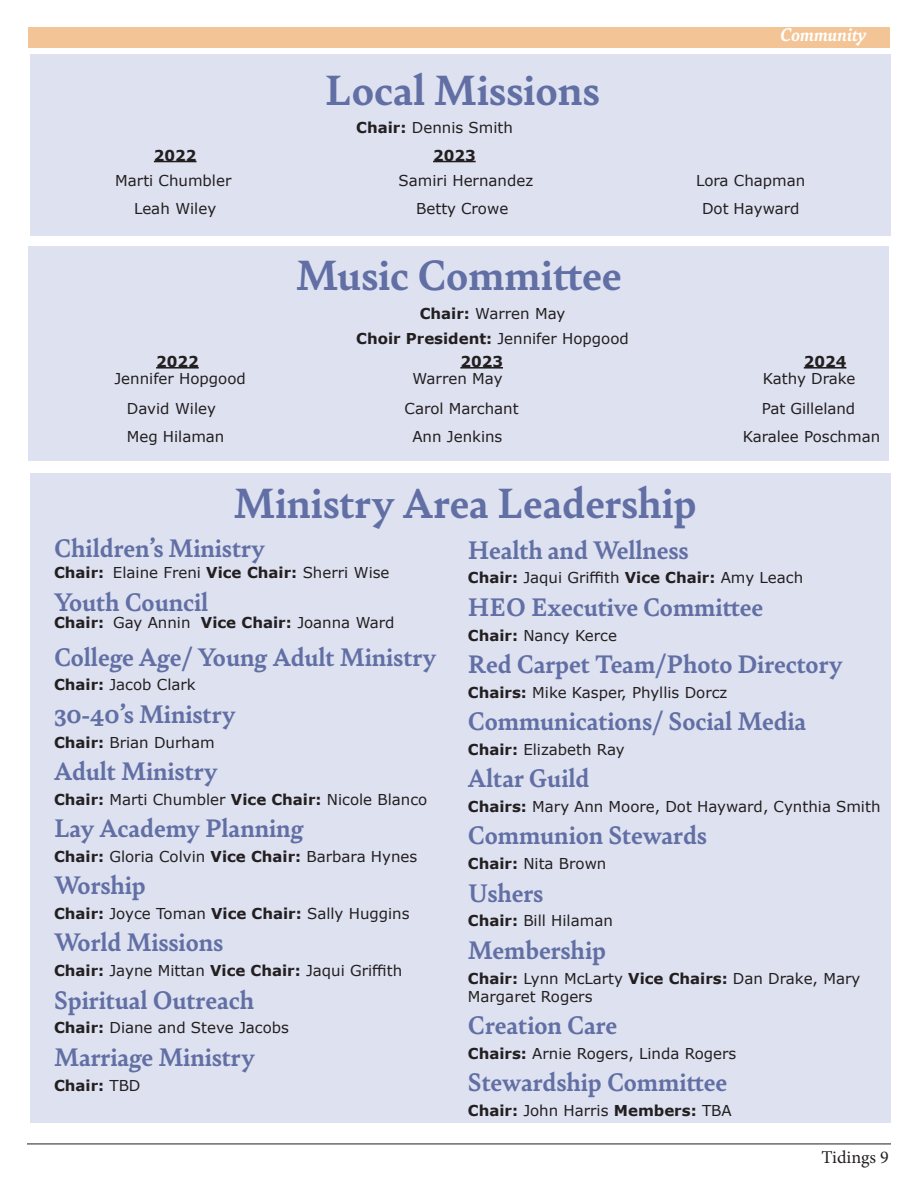
<style>
.page{position:relative;width:918px;height:1188px;background:#fff}
.page>*{position:absolute;margin:0;border:0;box-sizing:border-box;transform-origin:0 0}
.Article_Heading{font:700 45px "Bely";color:#616fa4}
.Article_Heading-2{font:700 27px "Bely";color:#616fa4}
.t1{font:italic 700 19.5px "Bely";color:#fff}
.t2{font:18px "Minion Pro";color:#231f20}
.Table_Paragraph{font:15px/18px "Verdana";color:#231f20}
.Table_Paragraph-2{font:700 15px "Verdana";color:#231f20}
.s1{font-weight:700}
.s2{font-weight:400}
</style>
<div class="page">
<hr style="left:27px;top:1144px;width:864px;height:1px;background:#231f20">
<div style="left:31px;top:473px;width:860px;height:650px;background:#dde1f0"></div>
<div style="left:28px;top:27px;width:862px;height:21px;background:#f3c596"></div>
<div style="left:29px;top:246px;width:860px;height:215px;background:#dde1f0"></div>
<hr style="left:156px;top:367px;width:43px;height:2px;background:#231f20">
<hr style="left:460px;top:367px;width:43px;height:2px;background:#231f20">
<hr style="left:804px;top:367px;width:42px;height:2px;background:#231f20">
<div style="left:31px;top:54px;width:860px;height:181px;background:#dde1f0"></div>
<hr style="left:154px;top:161px;width:43px;height:1px;background:#231f20">
<hr style="left:433px;top:161px;width:43px;height:1px;background:#231f20">
<p class="Article_Heading" style="left:325px;top:58px;width:276px">Local Missions</p>
<p class="Table_Paragraph" style="left:356px;top:118px;width:158px"><span class="s1">Chair:</span> Dennis Smith</p>
<h3 class="t1" style="left:780px;top:21px;width:88px">Community</h3>
<p class="Table_Paragraph-2" style="left:154px;top:144px;width:44px">2022</p>
<p class="Table_Paragraph" style="left:115px;top:172px;width:118px">Marti Chumbler</p>
<p class="Table_Paragraph" style="left:399px;top:172px;width:136px">Samiri Hernandez</p>
<p class="Table_Paragraph" style="left:696px;top:172px;width:111px">Lora Chapman</p>
<p class="Table_Paragraph" style="left:134px;top:199px;width:84px">Leah Wiley</p>
<p class="Table_Paragraph" style="left:416px;top:199px;width:94px">Betty Crowe</p>
<p class="Table_Paragraph" style="left:702px;top:199px;width:99px">Dot Hayward</p>
<p class="Table_Paragraph-2" style="left:433px;top:144px;width:44px">2023</p>
<p class="Article_Heading" style="left:296px;top:244px;width:327px">Music Committee</p>
<p class="Table_Paragraph" style="left:420px;top:305px;width:147px"><span class="s1">Chair:</span> Warren May</p>
<p class="Table_Paragraph-2" style="left:356px;top:328px;width:274px">Choir President: <span class="s2">Jennifer Hopgood</span></p>
<p class="Table_Paragraph-2" style="left:156px;top:351px;width:44px">2022</p>
<p class="Table_Paragraph-2" style="left:460px;top:351px;width:44px">2023</p>
<p class="Table_Paragraph-2" style="left:804px;top:351px;width:44px">2024</p>
<p class="Table_Paragraph" style="left:114px;top:370px;width:133px">Jennifer Hopgood</p>
<p class="Table_Paragraph" style="left:413px;top:370px;width:92px">Warren May</p>
<p class="Table_Paragraph" style="left:763px;top:370px;width:94px">Kathy Drake</p>
<p class="Table_Paragraph" style="left:127px;top:399px;width:91px">David Wiley</p>
<p class="Table_Paragraph" style="left:405px;top:399px;width:116px">Carol Marchant</p>
<p class="Table_Paragraph" style="left:762px;top:399px;width:95px">Pat Gilleland</p>
<p class="Table_Paragraph" style="left:127px;top:427px;width:99px">Meg Hilaman</p>
<p class="Table_Paragraph" style="left:412px;top:427px;width:92px">Ann Jenkins</p>
<p class="Table_Paragraph" style="left:743px;top:427px;width:139px">Karalee Poschman</p>
<p class="Article_Heading" style="left:234px;top:471px;width:465px">Ministry Area Leadership</p>
<p class="Article_Heading-2" style="left:468px;top:531px;width:222px">Health and Wellness</p>
<p class="Table_Paragraph" style="left:468px;top:569px;width:337px"><span class="s1">Chair:</span> Jaqui Griffith <span class="s1">Vice Chair:</span> Amy Leach</p>
<p class="Article_Heading-2" style="left:468px;top:588px;width:297px">HEO Executive Committee</p>
<p class="Table_Paragraph" style="left:468px;top:626px;width:151px"><span class="s1">Chair:</span> Nancy Kerce</p>
<p class="Article_Heading-2" style="left:468px;top:645px;width:376px">Red Carpet Team/Photo Directory</p>
<p class="Table_Paragraph" style="left:468px;top:683px;width:261px"><span class="s1">Chairs:</span> Mike Kasper, Phyllis Dorcz</p>
<p class="Article_Heading-2" style="left:468px;top:702px;width:340px">Communications/ Social Media</p>
<p class="Table_Paragraph" style="left:468px;top:740px;width:158px"><span class="s1">Chair:</span> Elizabeth Ray</p>
<p class="Article_Heading-2" style="left:468px;top:759px;width:123px">Altar Guild</p>
<p class="Table_Paragraph" style="left:468px;top:797px;width:414px"><span class="s1">Chairs:</span> Mary Ann Moore, Dot Hayward, Cynthia Smith</p>
<p class="Article_Heading-2" style="left:468px;top:816px;width:241px">Communion Stewards</p>
<p class="Table_Paragraph" style="left:468px;top:855px;width:140px"><span class="s1">Chair:</span> Nita Brown</p>
<p class="Article_Heading-2" style="left:468px;top:874px;width:77px">Ushers</p>
<p class="Table_Paragraph" style="left:468px;top:912px;width:146px"><span class="s1">Chair:</span> Bill Hilaman</p>
<p class="Article_Heading-2" style="left:468px;top:931px;width:140px">Membership</p>
<p class="Table_Paragraph" style="left:468px;top:969px;width:394px"><span class="s1">Chair:</span> Lynn McLarty <span class="s1">Vice Chairs:</span> Dan Drake, Mary<br>Margaret Rogers</p>
<p class="Article_Heading-2" style="left:468px;top:1006px;width:151px">Creation Care</p>
<p class="Table_Paragraph" style="left:468px;top:1044px;width:270px"><span class="s1">Chairs:</span> Arnie Rogers, Linda Rogers</p>
<p class="Article_Heading-2" style="left:468px;top:1063px;width:261px">Stewardship Committee</p>
<p class="Table_Paragraph-2" style="left:468px;top:1100px;width:265px">Chair: <span class="s2">John Harris</span> Members: <span class="s2">TBA</span></p>
<p class="Article_Heading-2" style="left:54px;top:529px;width:213px">Children’s Ministry</p>
<p class="Table_Paragraph" style="left:54px;top:564px;width:337px"><span class="s1">Chair:</span> Elaine Freni <span class="s1">Vice Chair:</span> Sherri Wise</p>
<p class="Article_Heading-2" style="left:54px;top:583px;width:156px">Youth Council</p>
<p class="Table_Paragraph" style="left:54px;top:614px;width:138px"><span class="s1">Chair:</span> Gay Annin</p>
<p class="Table_Paragraph-2" style="left:201px;top:612px;width:195px">Vice Chair: <span class="s2">Joanna Ward</span></p>
<p class="Article_Heading-2" style="left:54px;top:638px;width:384px">College Age/ Young Adult Ministry</p>
<p class="Table_Paragraph" style="left:54px;top:676px;width:143px"><span class="s1">Chair:</span> Jacob Clark</p>
<p class="Article_Heading-2" style="left:54px;top:695px;width:183px">30-40’s Ministry</p>
<p class="Table_Paragraph" style="left:54px;top:733px;width:162px"><span class="s1">Chair:</span> Brian Durham</p>
<p class="Article_Heading-2" style="left:54px;top:752px;width:165px">Adult Ministry</p>
<p class="Table_Paragraph" style="left:54px;top:790px;width:375px"><span class="s1">Chair:</span> Marti Chumbler <span class="s1">Vice Chair:</span> Nicole Blanco</p>
<p class="Article_Heading-2" style="left:54px;top:809px;width:251px">Lay Academy Planning</p>
<p class="Table_Paragraph" style="left:54px;top:847px;width:365px"><span class="s1">Chair:</span> Gloria Colvin <span class="s1">Vice Chair:</span> Barbara Hynes</p>
<p class="Article_Heading-2" style="left:54px;top:866px;width:93px">Worship</p>
<p class="Table_Paragraph" style="left:54px;top:904px;width:357px"><span class="s1">Chair:</span> Joyce Toman <span class="s1">Vice Chair:</span> Sally Huggins</p>
<p class="Article_Heading-2" style="left:54px;top:923px;width:171px">World Missions</p>
<p class="Table_Paragraph" style="left:54px;top:962px;width:350px"><span class="s1">Chair:</span> Jayne Mittan <span class="s1">Vice Chair:</span> Jaqui Griffith</p>
<p class="Article_Heading-2" style="left:54px;top:981px;width:202px">Spiritual Outreach</p>
<p class="Table_Paragraph" style="left:54px;top:1019px;width:236px"><span class="s1">Chair:</span> Diane and Steve Jacobs</p>
<p class="Article_Heading-2" style="left:54px;top:1038px;width:202px">Marriage Ministry</p>
<p class="Table_Paragraph-2" style="left:54px;top:1074px;width:88px">Chair: <span class="s2">TBD</span></p>
<p class="t2" style="left:821px;top:1145px;width:69px">Tidings 9</p>
</div>
